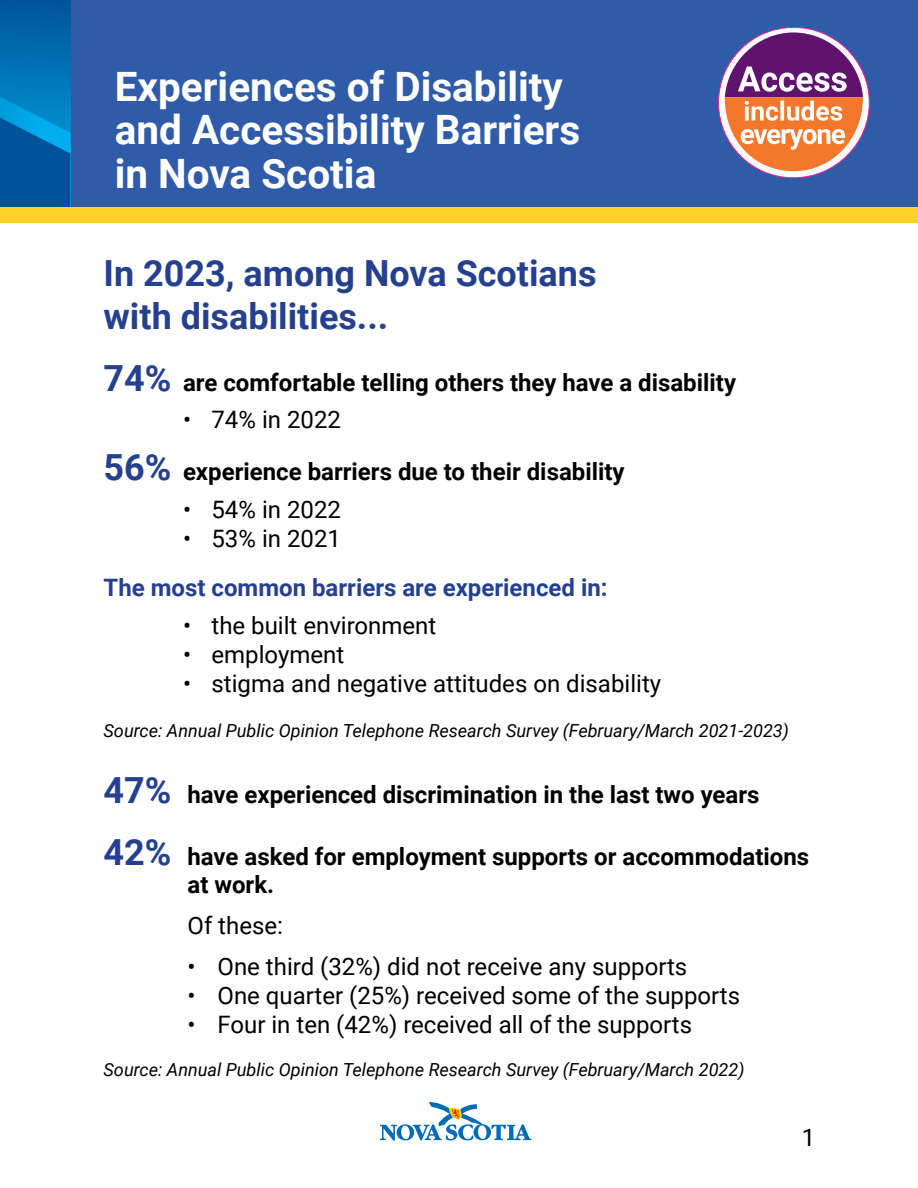
<style>
.page{position:relative;width:918px;height:1188px;background:#fff}
.page>*{position:absolute;margin:0;border:0;box-sizing:border-box;transform-origin:0 0}
.Page_Title{font:700 40.5px/43.5px "Roboto";color:#fff}
.Body_Text{font:700 36px/43.2px "Roboto";color:#25408f}
.Body_Text-2{font:700 24px/28.8px "Roboto";color:#000}
.Body_Text-3{font:24px "Roboto";color:#000}
.Bullets{font:24px "Roboto";color:#000}
.Blue_Text{font:700 24px "Roboto";color:#25408f}
.Body_Text-4{font:italic 18px "Roboto";color:#000}
.s1{font-size:36px;color:#25408f}
</style>
<div class="page">
<div style="left:0;top:0;width:918px;height:215px;background:#2f5ba9"></div>
<svg style="left:0;top:0;width:70px;height:97px"></svg>
<svg style="left:0;top:97px;width:70px;height:111px"></svg>
<div style="left:0;top:208px;width:918px;height:15px;background:#fed024"></div>
<svg style="left:719px;top:27px;width:150px;height:151px"></svg>
<svg style="left:725px;top:32px;width:138px;height:139px"></svg>
<svg style="left:380px;top:1101px;width:151px;height:40px"></svg>
<h1 class="Page_Title" style="left:115px;top:63px;width:467px">Experiences of Disability and Accessibility Barriers in Nova Scotia</h1>
<p class="Body_Text" style="left:104px;top:250px;width:495px">In 2023, among Nova Scotians with disabilities...</p>
<p class="Body_Text-2" style="left:104px;top:367px;width:634px"><span class="s1">74%</span> are comfortable telling others they have a disability</p>
<p class="Bullets" style="left:183px;top:403px;width:159px">• 74% in 2022</p>
<p class="Body_Text-2" style="left:104px;top:456px;width:523px"><span class="s1">56%</span> experience barriers due to their disability</p>
<p class="Bullets" style="left:183px;top:492px;width:159px">• 54% in 2022</p>
<p class="Bullets" style="left:183px;top:521px;width:159px">• 53% in 2021</p>
<h1 class="Blue_Text" style="left:104px;top:571px;width:506px">The most common barriers are experienced in:</h1>
<p class="Bullets" style="left:183px;top:609px;width:255px">• the built environment</p>
<p class="Bullets" style="left:183px;top:638px;width:163px">• employment</p>
<p class="Bullets" style="left:183px;top:666px;width:480px">• stigma and negative attitudes on disability</p>
<p class="Body_Text-4" style="left:104px;top:718px;width:687px">Source: Annual Public Opinion Telephone Research Survey (February/March 2021-2023)</p>
<p class="Body_Text-2" style="left:104px;top:779px;width:658px"><span class="s1">47%</span> have experienced discrimination in the last two years</p>
<p class="Body_Text-2" style="left:188px;top:841px;width:623px;text-indent:-84px"><span class="s1">42%</span> have asked for employment supports or accommodations at work.</p>
<p class="Body_Text-3" style="left:188px;top:909px;width:97px">Of these:</p>
<p class="Body_Text-3" style="left:188px;top:950px;width:501px">• One third (32%) did not receive any supports</p>
<p class="Body_Text-3" style="left:188px;top:978px;width:554px">• One quarter (25%) received some of the supports</p>
<p class="Body_Text-3" style="left:188px;top:1007px;width:506px">• Four in ten (42%) received all of the supports</p>
<p class="Body_Text-4" style="left:104px;top:1057px;width:643px">Source: Annual Public Opinion Telephone Research Survey (February/March 2022)</p>
<p class="Body_Text-3" style="left:802px;top:1120px;width:15px">1</p>
</div>
